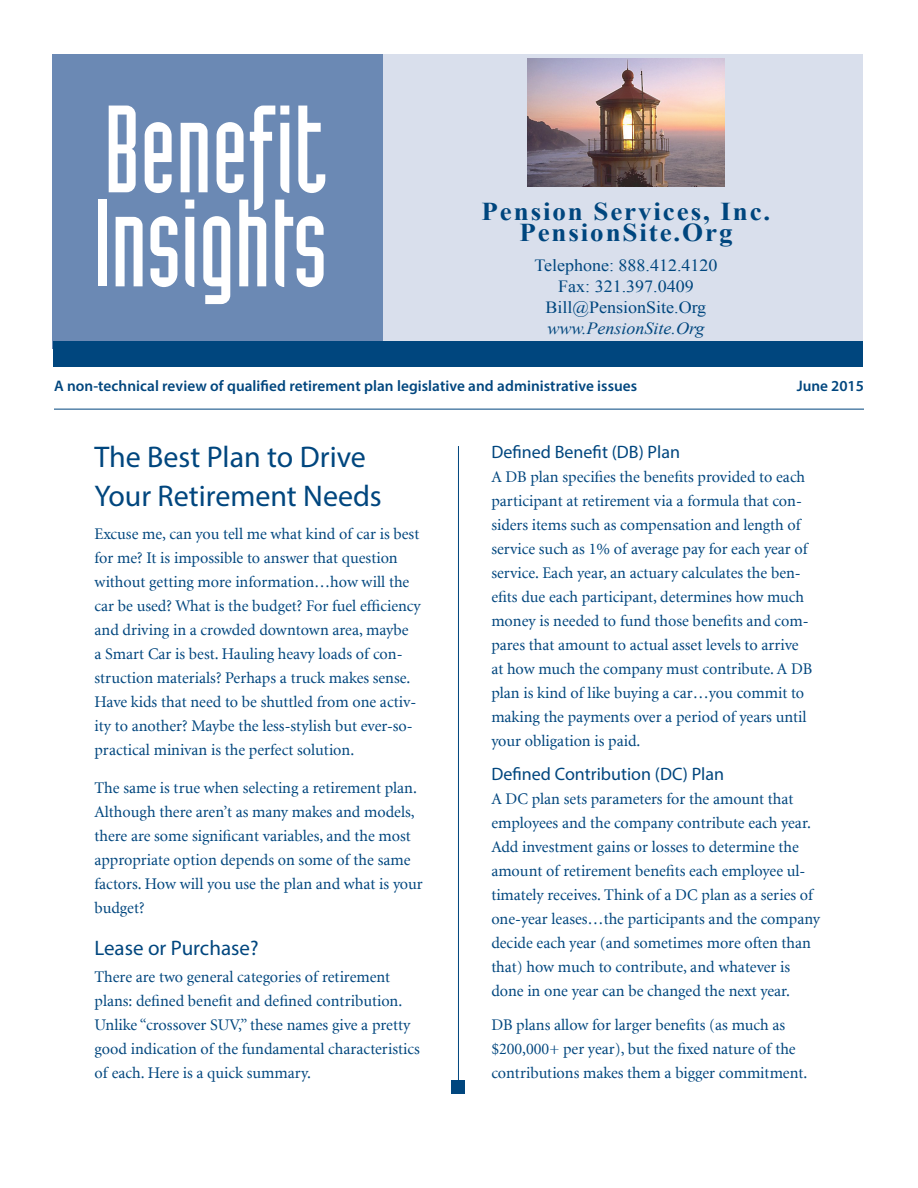
<style>
.page{position:relative;width:918px;height:1188px;background:#fff}
.page>*{position:absolute;margin:0;border:0;box-sizing:border-box;transform-origin:0 0}
.t1{font:121.5px/94.1px "Industria Solid";color:#fff}
.headline{font:30px/39px "Myriad Pro";color:#00467e}
.t2{font:700 25.65px "Times New Roman";letter-spacing:.07em;color:#00467e;scale:1.05 1}
.subhead{font:21px "Myriad Pro";color:#00467e}
.subhead_2{font:18px "Myriad Pro";color:#00467e}
.t3{font:17.1px "Times New Roman";color:#00467e;scale:1.05 1}
.t4{font:italic 17.1px "Times New Roman";color:#00467e;scale:1.05 1}
.body{font:16.2px/24px "Minion";color:#00467e}
.t5{font:600 15.3px "Myriad Pro";letter-spacing:.005em;color:#00467e}
.s1{font-family:"Industria Solid A"}
</style>
<div class="page">
<hr style="left:458px;top:446px;width:1px;height:648px;background:#00467e">
<div style="left:452px;top:1080px;width:13px;height:14px;background:#00467e"></div>
<hr style="left:54px;top:409px;width:810px;height:1px;background:#00467e">
<div style="left:386px;top:56px;width:474px;height:291px;background:#d9dfec"></div>
<div style="left:55px;top:56px;width:326px;height:291px;background:#6b89b4"></div>
<div style="left:53px;top:341px;width:810px;height:25px;background:#00467e"></div>
<img style="left:527px;top:59px;width:198px;height:127px">
<p class="t1" style="left:93px;top:102px;width:236px"><span class="s1">Benefit<br></span>Insights</p>
<p class="t2" style="left:482px;top:194px;width:276px">Pension Services, Inc.</p>
<p class="t2" style="left:519px;top:215px;width:205px">PensionSite.Org</p>
<p class="t3" style="left:534px;top:254px;width:176px">Telephone: 888.412.4120</p>
<p class="t3" style="left:558px;top:275px;width:131px">Fax: 321.397.0409</p>
<p class="t3" style="left:546px;top:296px;width:155px">Bill@PensionSite.Org</p>
<p class="t4" style="left:547px;top:316px;width:151px">www.PensionSite.Org</p>
<p class="t5" style="left:54px;top:376px;width:585px">A non-technical review of qualified retirement plan legislative and administrative issues</p>
<p class="t5" style="left:797px;top:376px;width:69px">June 2015</p>
<p class="headline" style="left:94px;top:436px;width:289px">The Best Plan to Drive<br>Your Retirement Needs</p>
<p class="body" style="left:94px;top:523px;width:328px">Excuse me, can you tell me what kind of car is best for me? It is impossible to answer that question without getting more information…how will the car be used? What is the budget? For fuel efficiency and driving in a crowded downtown area, maybe<br>a Smart Car is best. Hauling heavy loads of con&shy;struction materials? Perhaps a truck makes sense.<br>Have kids that need to be shuttled from one activ&shy;ity to another? Maybe the less-stylish but ever-so&shy;practical minivan is the perfect solution.</p>
<p class="body" style="left:94px;top:776px;width:330px">The same is true when selecting a retirement plan.<br>Although there aren’t as many makes and models, there are some significant variables, and the most appropriate option depends on some of the same factors. How will you use the plan and what is your budget?</p>
<p class="subhead" style="left:94px;top:935px;width:166px">Lease or Purchase?</p>
<p class="body" style="left:94px;top:965px;width:327px">There are two general categories of retirement plans: defined benefit and defined contribution.<br>Unlike “crossover SUV,” these names give a pretty good indication of the fundamental characteristics of each. Here is a quick summary.</p>
<p class="subhead_2" style="left:491px;top:440px;width:190px">Defined Benefit (DB) Plan</p>
<p class="body" style="left:491px;top:465px;width:322px">A DB plan specifies the benefits provided to each participant at retirement via a formula that con&shy;siders items such as compensation and length of service such as 1% of average pay for each year of service. Each year, an actuary calculates the ben&shy;efits due each participant, determines how much money is needed to fund those benefits and com&shy;pares that amount to actual asset levels to arrive at how much the company must contribute. A DB plan is kind of like buying a car…you commit to making the payments over a period of years until your obligation is paid.</p>
<p class="subhead_2" style="left:491px;top:763px;width:234px">Defined Contribution (DC) Plan</p>
<p class="body" style="left:491px;top:787px;width:330px">A DC plan sets parameters for the amount that employees and the company contribute each year.<br>Add investment gains or losses to determine the amount of retirement benefits each employee ul&shy;timately receives. Think of a DC plan as a series of one-year leases…the participants and the company decide each year (and sometimes more often than that) how much to contribute, and whatever is done in one year can be changed the next year.</p>
<p class="body" style="left:491px;top:1013px;width:318px">DB plans allow for larger benefits (as much as $200,000+ per year), but the fixed nature of the contributions makes them a bigger commitment.</p>
</div>
